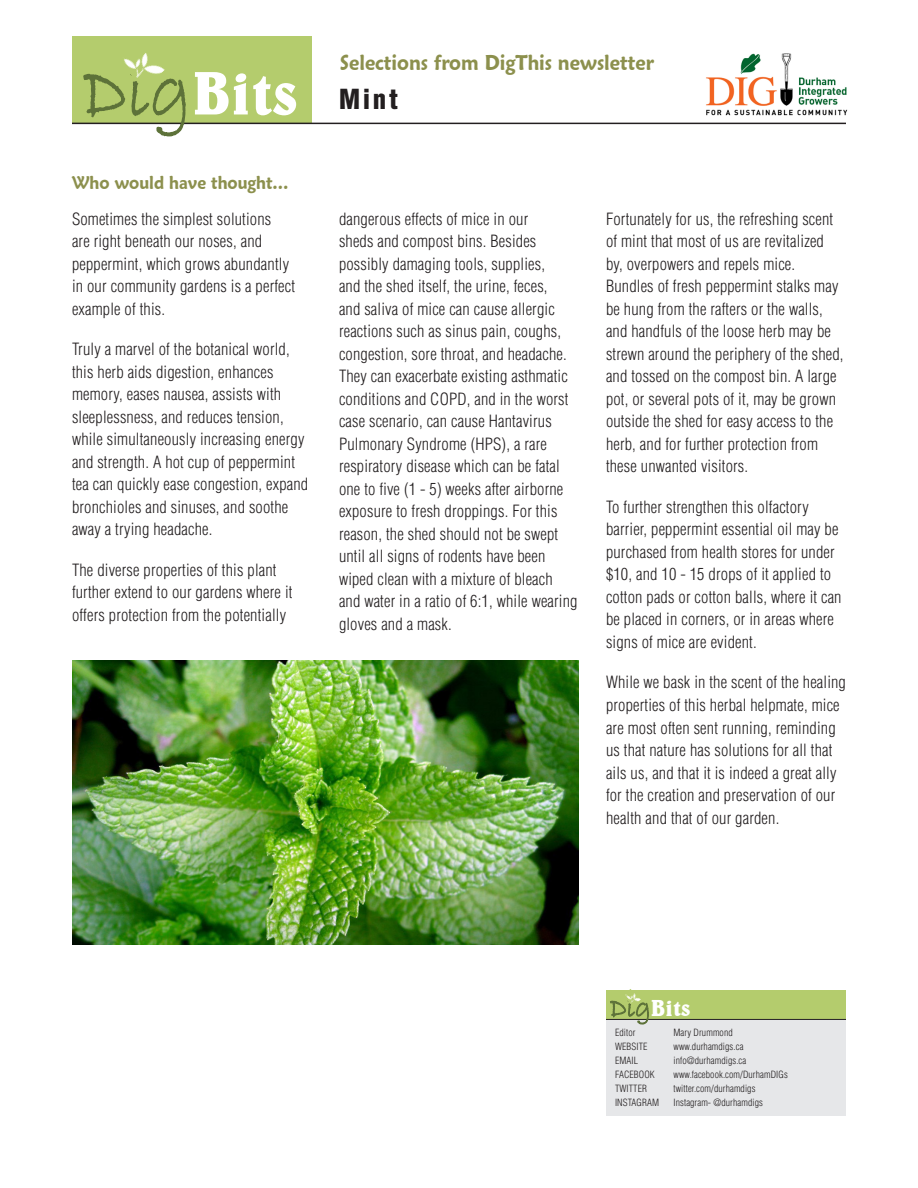
<style>
.page{position:relative;width:918px;height:1188px;background:#fff}
.page>*{position:absolute;margin:0;border:0;box-sizing:border-box;transform-origin:0 0}
.t1{font:700 62.25px "Belwe BT";color:#fff;scale:.9 1}
.t2{font:900 condensed 27px "Helvetica";color:#231f20}
.t3{font:700 23.4px "Belwe BT";color:#fff;scale:.9 1}
.t4{font:600 21px "Maiandra GD";color:#8c904d;scale:.9 1}
.t5{font:600 18px "Maiandra GD";color:#8c904d;scale:.9 1}
.t6{font:300 condensed 16.5px/22.5px "Helvetica";letter-spacing:.01em;color:#231f20}
.t7{font:300 condensed 9.75px "Helvetica";letter-spacing:.01em;color:#231f20}
.s1{font-family:"Bradley Hand ITC";font-weight:400;font-size:78.75px;color:#5d7239}
.s2{font-family:"Bradley Hand ITC";font-weight:400;font-size:29.55px;color:#5d7239}
</style>
<div class="page">
<img style="left:706px;top:53px;width:142px;height:63px">
<div style="left:72px;top:36px;width:240px;height:86px;background:#b4cc6d"></div>
<hr style="left:72px;top:123px;width:774px;height:1px;background:#231f20">
<svg style="left:82px;top:73px;width:105px;height:64px"></svg>
<img style="left:118px;top:53px;width:47px;height:36px">
<div style="left:606px;top:1020px;width:240px;height:96px;background:#e6e7e9"></div>
<div style="left:606px;top:990px;width:240px;height:29px;background:#b4cc6d"></div>
<hr style="left:606px;top:1019px;width:240px;height:1px;background:#231f20">
<svg style="left:610px;top:1000px;width:39px;height:25px"></svg>
<img style="left:623px;top:989px;width:18px;height:18px">
<img style="left:72px;top:660px;width:507px;height:285px">
<h1 class="t1" style="left:83px;top:54px;width:240px"><span class="s1">Dig</span>Bits</h1>
<p class="t4" style="left:340px;top:50px;width:350px">Selections from DigThis newsletter</p>
<h2 class="t2" style="left:339px;top:82px;width:61px">Mint</h2>
<p class="t5" style="left:72px;top:172px;width:242px">Who would have thought…</p>
<p class="t6" style="left:72px;top:207px;width:225px">Sometimes the simplest solutions<br>are right beneath our noses, and peppermint, which grows abundantly in our community gardens is a perfect example of this.</p>
<p class="t6" style="left:72px;top:338px;width:238px">Truly a marvel of the botanical world, this herb aids digestion, enhances memory, eases nausea, assists with sleeplessness, and reduces tension, while simultaneously increasing energy and strength. A hot cup of peppermint tea can quickly ease congestion, expand bronchioles and sinuses, and soothe away a trying headache.</p>
<p class="t6" style="left:72px;top:558px;width:222px">The diverse properties of this plant further extend to our gardens where it offers protection from the potentially</p>
<p class="t6" style="left:339px;top:207px;width:240px">dangerous effects of mice in our<br>sheds and compost bins. Besides possibly damaging tools, supplies,<br>and the shed itself, the urine, feces,<br>and saliva of mice can cause allergic reactions such as sinus pain, coughs, congestion, sore throat, and headache.<br>They can exacerbate existing asthmatic conditions and COPD, and in the worst case scenario, can cause Hantavirus Pulmonary Syndrome (HPS), a rare respiratory disease which can be fatal one to five (1 - 5) weeks after airborne exposure to fresh droppings. For this reason, the shed should not be swept until all signs of rodents have been wiped clean with a mixture of bleach and water in a ratio of 6:1, while wearing gloves and a mask.</p>
<p class="t6" style="left:606px;top:208px;width:239px">Fortunately for us, the refreshing scent of mint that most of us are revitalized by, overpowers and repels mice.<br>Bundles of fresh peppermint stalks may be hung from the rafters or the walls, and handfuls of the loose herb may be strewn around the periphery of the shed, and tossed on the compost bin. A large pot, or several pots of it, may be grown outside the shed for easy access to the herb, and for further protection from these unwanted visitors.</p>
<p class="t6" style="left:606px;top:496px;width:237px">To further strengthen this olfactory barrier, peppermint essential oil may be purchased from health stores for under $10, and 10 - 15 drops of it applied to cotton pads or cotton balls, where it can be placed in corners, or in areas where signs of mice are evident.</p>
<p class="t6" style="left:606px;top:671px;width:241px">While we bask in the scent of the healing properties of this herbal helpmate, mice are most often sent running, reminding us that nature has solutions for all that ails us, and that it is indeed a great ally for the creation and preservation of our health and that of our garden.</p>
<h3 class="t3" style="left:610px;top:993px;width:91px"><span class="s2">Dig</span>Bits</h3>
<p class="t7" style="left:615px;top:1027px;width:22px">Editor</p>
<p class="t7" style="left:674px;top:1027px;width:61px">Mary Drummond</p>
<p class="t7" style="left:615px;top:1041px;width:34px">WEBSITE</p>
<p class="t7" style="left:674px;top:1041px;width:71px">www.durhamdigs.ca</p>
<p class="t7" style="left:615px;top:1055px;width:25px">EMAIL</p>
<p class="t7" style="left:674px;top:1055px;width:74px">info@durhamdigs.ca</p>
<p class="t7" style="left:615px;top:1069px;width:41px">FACEBOOK</p>
<p class="t7" style="left:674px;top:1069px;width:116px">www.facebook.com/DurhamDIGs</p>
<p class="t7" style="left:615px;top:1083px;width:33px">TWITTER</p>
<p class="t7" style="left:674px;top:1083px;width:84px">twitter.com/durhamdigs</p>
<p class="t7" style="left:615px;top:1097px;width:46px">INSTAGRAM</p>
<p class="t7" style="left:674px;top:1097px;width:91px">Instagram- @durhamdigs</p>
</div>
